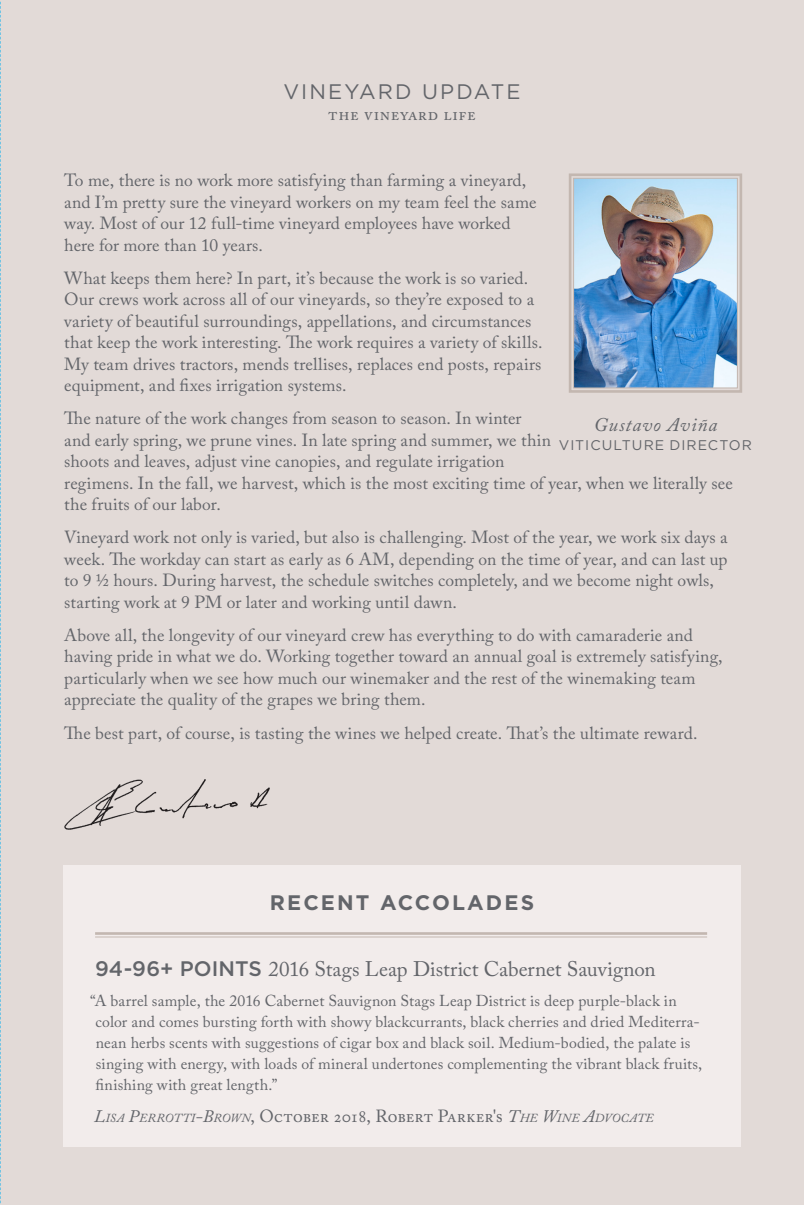
<style>
.page{position:relative;width:804px;height:1205px;background:#fff}
.page>*{position:absolute;margin:0;border:0;box-sizing:border-box;transform-origin:0 0}
.accolade-points{font:21px "Adobe Caslon Pro";letter-spacing:.005em;color:#63656a}
.Headline-_wine_secti{font:700 21px "Gotham";letter-spacing:.1em;color:#63656a}
.t1{font:21px "Gotham";letter-spacing:.1em;color:#63656a}
.t2{font:italic 19.25px "Adobe Caslon Pro";letter-spacing:.05em;color:#63656a}
.Copy-_main_body{font:17.5px/21.3px "Adobe Caslon Pro";letter-spacing:.005em;color:#63656a}
.Copy-_main_body-2{font:17.5px/21.3px "Adobe Caslon Pro";letter-spacing:-.015em;color:#63656a}
.accolade-quote_notes{font:17.5px "Adobe Caslon Pro";color:#63656a}
.wines-intro{font:17.5px "Adobe Caslon Pro";letter-spacing:.035em;color:#63656a}
.accolade-points-2{font:15.75px/21px "Adobe Caslon Pro";letter-spacing:.015em;color:#63656a}
.t3{font:14px "Gotham";letter-spacing:.075em;color:#63656a}
.s1{font-family:"Gotham";font-weight:500}
.s2{font-style:italic}
.s3{font-style:italic;font-size:12.25px}
</style>
<div class="page">
<div style="left:0;top:0;width:803px;height:1205px;background:#e2dad7"></div>
<div style="left:63px;top:865px;width:677px;height:282px;background:#f2eceb"></div>
<hr style="left:95px;top:932px;width:611px;height:3px;background:#c3b7b0">
<hr style="left:95px;top:936px;width:611px;height:1px;background:#c3b7b0">
<svg style="left:569px;top:173px;width:173px;height:220px"></svg>
<img style="left:572px;top:177px;width:166px;height:212px">
<img style="left:64px;top:779px;width:205px;height:51px">
<svg style="left:0;top:1px;width:1px;height:1203px"></svg>
<p class="t1" style="left:283px;top:78px;width:238px">VINEYARD UPDATE</p>
<p class="wines-intro" style="left:328px;top:103px;width:149px">the vineyard life</p>
<p class="Copy-_main_body-2" style="left:64px;top:170px;width:473px">To me, there is no work more satisfying than farming a vineyard, and I’m pretty sure the vineyard workers on my team feel the same way. Most of our 12 full-time vineyard employees have worked here for more than 10 years.</p>
<p class="Copy-_main_body" style="left:64px;top:267px;width:479px">What keeps them here? In part, it’s because the work is so varied.<br>Our crews work across all of our vineyards, so they’re exposed to a variety of beautiful surroundings, appellations, and circumstances that keep the work interesting. The work requires a variety of skills.<br>My team drives tractors, mends trellises, replaces end posts, repairs equipment, and fixes irrigation systems.</p>
<p class="Copy-_main_body" style="left:64px;top:408px;width:669px">The nature of the work changes from season to season. In winter<br>and early spring, we prune vines. In late spring and summer, we thin<br>shoots and leaves, adjust vine canopies, and regulate irrigation<br>regimens. In the fall, we harvest, which is the most exciting time of year, when we literally see the fruits of our labor.</p>
<p class="Copy-_main_body" style="left:64px;top:527px;width:664px">Vineyard work not only is varied, but also is challenging. Most of the year, we work six days a week. The workday can start as early as 6 AM, depending on the time of year, and can last up to 9 ½ hours. During harvest, the schedule switches completely, and we become night owls, starting work at 9 PM or later and working until dawn.</p>
<p class="Copy-_main_body" style="left:64px;top:624px;width:659px">Above all, the longevity of our vineyard crew has everything to do with camaraderie and having pride in what we do. Working together toward an annual goal is extremely satisfying, particularly when we see how much our winemaker and the rest of the winemaking team appreciate the quality of the grapes we bring them.</p>
<p class="Copy-_main_body" style="left:64px;top:722px;width:634px">The best part, of course, is tasting the wines we helped create. That’s the ultimate reward.</p>
<p class="t2" style="left:593px;top:413px;width:125px">Gustavo Aviña</p>
<p class="t3" style="left:558px;top:436px;width:194px">VITICULTURE DIRECTOR</p>
<p class="Headline-_wine_secti" style="left:270px;top:889px;width:265px">RECENT ACCOLADES</p>
<p class="accolade-points" style="left:95px;top:957px;width:562px"><span class="s1">94-96+ POINTS</span> 2016 Stags Leap District Cabernet Sauvignon</p>
<p class="accolade-points-2" style="left:96px;top:990px;width:608px;text-indent:-6px">“A barrel sample, the 2016 Cabernet Sauvignon Stags Leap District is deep purple-black in color and comes bursting forth with showy blackcurrants, black cherries and dried Mediterra&shy;nean herbs scents with suggestions of cigar box and black soil. Medium-bodied, the palate is singing with energy, with loads of mineral undertones complementing the vibrant black fruits, finishing with great length.”</p>
<p class="accolade-quote_notes" style="left:94px;top:1106px;width:561px"><span class="s2">L</span><span class="s3">ISA</span> <span class="s2">P</span><span class="s3">ERROTTI</span><span class="s2">-B</span><span class="s3">ROWN</span>, October 2018, Robert Parker's <span class="s2">T</span><span class="s3">HE</span> <span class="s2">W</span><span class="s3">INE</span> <span class="s2">A</span><span class="s3">DVOCATE</span></p>
</div>
